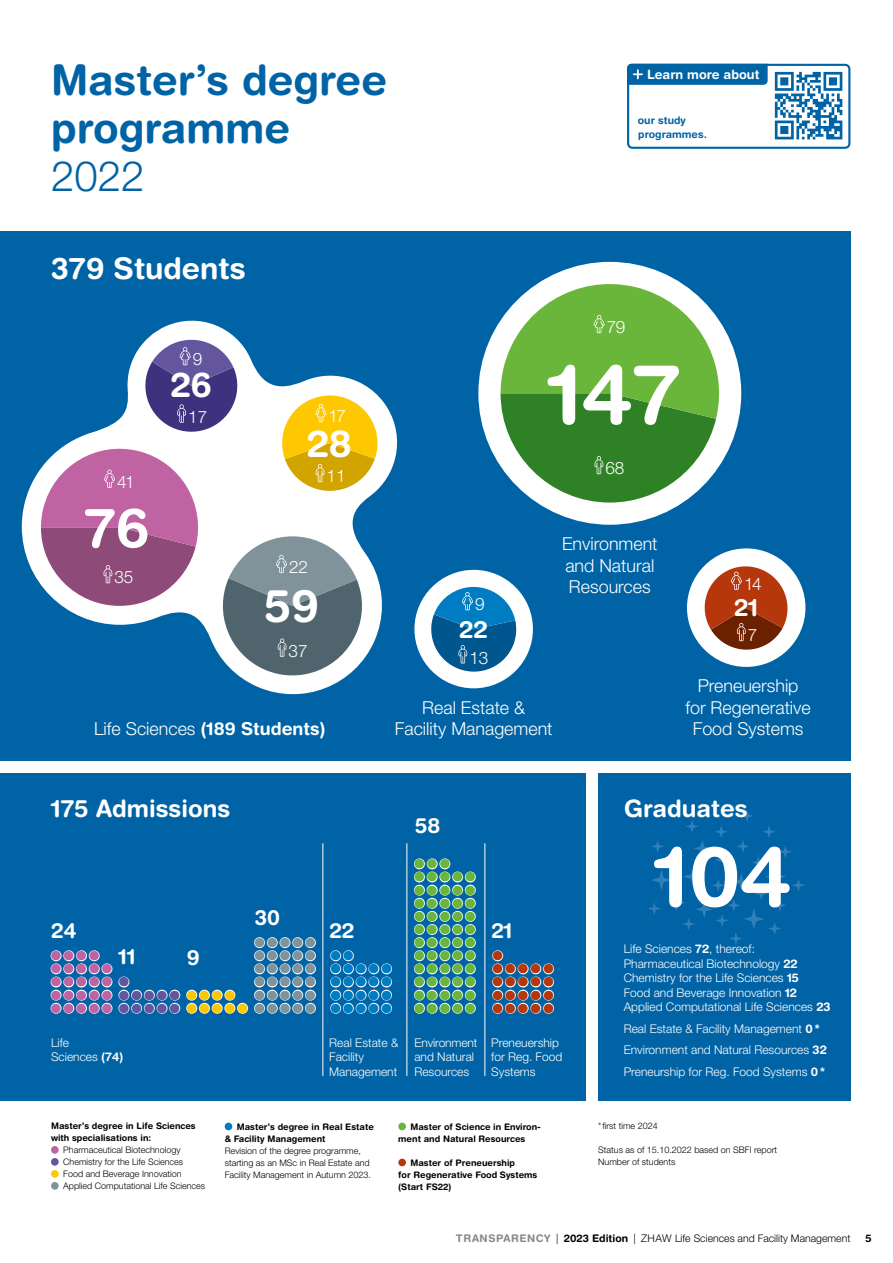
<style>
.page{position:relative;width:893px;height:1263px;background:#fff}
.page>*{position:absolute;margin:0;border:0;box-sizing:border-box;transform-origin:0 0}
._1_Titel{font:700 84px "Helvetica Rounded LT Std";color:#fff}
._2_Titel{font:700 83.25px "Helvetica Rounded LT Std";color:#fff}
._2_Titel-2{font:700 54.9px "Helvetica Rounded LT Std";color:#fff}
._2_Titel-3{font:700 45.3px "Helvetica Rounded LT Std";color:#fff}
._1_Titel-2{font:700 42px "Helvetica Rounded LT Std";color:#0063a5}
._2_Titel-4{font:300 42px "Helvetica Neue LT Std";color:#0063a5}
._2_Titel-5{font:700 37.5px "Helvetica Rounded LT Std";color:#fff}
._2_Titel-6{font:700 34.5px "Helvetica Rounded LT Std";color:#fff}
._2_Titel-7{font:700 30px "Helvetica Rounded LT Std";color:#fff}
._2_Titel-8{font:700 24px "Helvetica Rounded LT Std";color:#fff}
._1_Titel-3{font:700 21px "Helvetica Rounded LT Std";color:#fff}
._2_Titel-9{font:300 17.85px "Helvetica Neue LT Std";color:#fff}
._2_Titel-10{font:700 17.85px "Helvetica Rounded LT Std";color:#fff}
._2_Titel-11{font:300 17.1px "Helvetica Neue LT Std";color:#fff}
._2_Titel-12{font:700 12.75px "Helvetica Rounded LT Std";color:#fff}
._2_Titel-13{font:300 12px/14.4px "Helvetica Neue LT Std";color:#fff}
.t1{font:300 10.5px "Helvetica Neue LT Std";color:#000}
._2_Titel-14{font:700 10.5px "Helvetica Rounded LT Std";color:#0063a5}
.t2{font:700 10.5px "Helvetica Rounded LT Std";color:#000}
.Legende{font:300 9px/12px "Helvetica Neue LT Std";color:#000}
.Legende-2{font:700 9px/12px "Helvetica Rounded LT Std";color:#000}
.s1{font-family:"Helvetica Neue LT Std";font-weight:300}
.s2{font-family:"Helvetica Rounded LT Std";font-weight:700}
.s3{font-family:"Helvetica Rounded LT Std";font-weight:700;color:#878988}
</style>
<div class="page">
<div style="left:0;top:231px;width:850px;height:530px;background:#0063a5"></div>
<div style="left:0;top:773px;width:585px;height:328px;background:#0063a5"></div>
<div style="left:598px;top:773px;width:252px;height:328px;background:#0063a5"></div>
<svg style="left:22px;top:320px;width:376px;height:375px"></svg>
<div style="left:478px;top:262px;width:263px;height:263px;background:#fff;border-radius:50%"></div>
<div style="left:414px;top:570px;width:119px;height:118px;background:#fff;border-radius:50%"></div>
<div style="left:51px;top:1146px;width:8px;height:8px;background:#bf63a2;border-radius:50%"></div>
<div style="left:51px;top:1158px;width:8px;height:8px;background:#63559e;border-radius:50%"></div>
<div style="left:51px;top:1170px;width:8px;height:8px;background:#fec800;border-radius:50%"></div>
<div style="left:51px;top:1182px;width:8px;height:8px;background:#80939b;border-radius:50%"></div>
<div style="left:225px;top:1123px;width:7px;height:7px;background:#007cc3;border-radius:50%"></div>
<div style="left:398px;top:1123px;width:8px;height:7px;background:#6ab63b;border-radius:50%"></div>
<div style="left:398px;top:1159px;width:8px;height:7px;background:#b7370c;border-radius:50%"></div>
<hr style="left:407px;top:843px;width:1px;height:233px;background:#fff">
<svg style="left:648px;top:810px;width:157px;height:135px"></svg>
<hr style="left:323px;top:843px;width:1px;height:233px;background:#fff">
<hr style="left:485px;top:843px;width:1px;height:233px;background:#fff">
<svg style="left:426px;top:583px;width:91px;height:94px"></svg>
<svg style="left:41px;top:333px;width:342px;height:352px"></svg>
<svg style="left:501px;top:273px;width:229px;height:229px"></svg>
<div style="left:687px;top:548px;width:118px;height:119px;background:#fff;border-radius:50%"></div>
<svg style="left:703px;top:560px;width:90px;height:95px"></svg>
<div style="left:627px;top:64px;width:223px;height:85px;border:2px solid #0063a5;border-radius:4px"></div>
<svg style="left:627px;top:64px;width:141px;height:21px;background:#0566a7"></svg>
<svg style="left:774px;top:71px;width:69px;height:69px"></svg>
<svg style="left:775px;top:72px;width:67px;height:67px"></svg>
<p class="_1_Titel-2" style="left:51px;top:54px;width:337px">Master’s degree</p>
<p class="_1_Titel-2" style="left:51px;top:102px;width:241px">programme</p>
<p class="_2_Titel-4" style="left:51px;top:150px;width:95px">2022</p>
<p class="_2_Titel-12" style="left:647px;top:67px;width:114px">Learn more about</p>
<p class="_2_Titel-14" style="left:638px;top:114px;width:49px">our study</p>
<p class="_2_Titel-14" style="left:638px;top:128px;width:70px">programmes.</p>
<p class="_2_Titel-7" style="left:51px;top:250px;width:196px">379 Students</p>
<p class="_2_Titel-11" style="left:193px;top:349px;width:11px">9</p>
<p class="_2_Titel-11" style="left:117px;top:471px;width:19px">41</p>
<p class="_2_Titel-2" style="left:84px;top:494px;width:67px">76</p>
<p class="_2_Titel-11" style="left:114px;top:567px;width:21px">35</p>
<p class="_2_Titel-6" style="left:170px;top:364px;width:43px">26</p>
<p class="_2_Titel-11" style="left:188px;top:406px;width:21px">17</p>
<p class="_2_Titel-11" style="left:329px;top:406px;width:19px">17</p>
<p class="_2_Titel-5" style="left:307px;top:421px;width:47px">28</p>
<p class="_2_Titel-11" style="left:327px;top:466px;width:21px">11</p>
<p class="_2_Titel-11" style="left:289px;top:557px;width:20px">22</p>
<p class="_2_Titel-3" style="left:264px;top:579px;width:56px">59</p>
<p class="_2_Titel-11" style="left:289px;top:640px;width:21px">37</p>
<p class="_2_Titel-10" style="left:94px;top:718px;width:233px"><span class="s1">Life Sciences</span> (189 Students)</p>
<p class="_2_Titel-8" style="left:51px;top:793px;width:181px">175 Admissions</p>
<p class="_2_Titel-11" style="left:607px;top:317px;width:20px">79</p>
<p class="_2_Titel" style="left:548px;top:344px;width:134px">147</p>
<p class="_2_Titel-11" style="left:605px;top:458px;width:21px">68</p>
<p class="_2_Titel-11" style="left:475px;top:594px;width:11px">9</p>
<p class="_2_Titel-8" style="left:459px;top:615px;width:30px">22</p>
<p class="_2_Titel-11" style="left:469px;top:647px;width:21px">13</p>
<p class="_2_Titel-9" style="left:562px;top:533px;width:97px">Environment</p>
<p class="_2_Titel-9" style="left:565px;top:554px;width:90px">and Natural</p>
<p class="_2_Titel-9" style="left:569px;top:576px;width:83px">Resources</p>
<p class="_2_Titel-9" style="left:422px;top:696px;width:104px">Real Estate &amp;</p>
<p class="_2_Titel-9" style="left:395px;top:718px;width:159px">Facility Management</p>
<p class="_2_Titel-11" style="left:744px;top:573px;width:19px">14</p>
<p class="_2_Titel-11" style="left:748px;top:625px;width:11px">7</p>
<p class="_2_Titel-8" style="left:734px;top:593px;width:26px">21</p>
<p class="_2_Titel-9" style="left:698px;top:675px;width:102px">Preneuership</p>
<p class="_2_Titel-9" style="left:685px;top:696px;width:127px">for Regenerative</p>
<p class="_2_Titel-9" style="left:693px;top:718px;width:112px">Food Systems</p>
<p class="_1_Titel-3" style="left:415px;top:813px;width:27px">58</p>
<p class="_2_Titel-8" style="left:624px;top:793px;width:126px">Graduates</p>
<p class="_1_Titel-3" style="left:51px;top:917px;width:27px">24</p>
<p class="_1_Titel-3" style="left:118px;top:943px;width:19px">11</p>
<p class="_1_Titel-3" style="left:187px;top:944px;width:14px">9</p>
<p class="_2_Titel-13" style="left:51px;top:1035px;width:19px">Life</p>
<p class="_2_Titel-13" style="left:51px;top:1050px;width:74px">Sciences <span class="s2">(74)</span></p>
<p class="_1_Titel-3" style="left:255px;top:904px;width:27px">30</p>
<p class="_1_Titel-3" style="left:329px;top:917px;width:26px">22</p>
<p class="_1_Titel-3" style="left:491px;top:917px;width:23px">21</p>
<p class="_2_Titel-13" style="left:329px;top:1035px;width:71px">Real Estate &amp;<br>Facility<br>Management</p>
<p class="_2_Titel-13" style="left:491px;top:1035px;width:73px">Preneuership for Reg. Food<br>Systems</p>
<p class="_2_Titel-13" style="left:414px;top:1035px;width:65px">Environment</p>
<p class="_2_Titel-13" style="left:414px;top:1050px;width:61px">and Natural</p>
<p class="_2_Titel-13" style="left:414px;top:1064px;width:56px">Resources</p>
<p class="_1_Titel" style="left:655px;top:825px;width:138px">104</p>
<p class="_2_Titel-13" style="left:624px;top:942px;width:133px">Life Sciences <span class="s2">72</span>, thereof:</p>
<p class="_2_Titel-13" style="left:624px;top:956px;width:176px">Pharmaceutical Biotechnology <span class="s2">22</span></p>
<p class="_2_Titel-13" style="left:624px;top:970px;width:177px">Chemistry for the Life Sciences <span class="s2">15</span></p>
<p class="_2_Titel-13" style="left:624px;top:985px;width:175px">Food and Beverage Innovation <span class="s2">12</span></p>
<p class="_2_Titel-13" style="left:624px;top:999px;width:208px">Applied Computational Life Sciences <span class="s2">23</span></p>
<p class="_2_Titel-13" style="left:624px;top:1021px;width:198px">Real Estate &amp; Facility Management <span class="s2">0*</span></p>
<p class="_2_Titel-13" style="left:624px;top:1042px;width:205px">Environment and Natural Resources <span class="s2">32</span></p>
<p class="_2_Titel-13" style="left:624px;top:1064px;width:203px">Preneurship for Reg. Food Systems <span class="s2">0*</span></p>
<p class="Legende-2" style="left:51px;top:1120px;width:146px">Master’s degree in Life Sciences with specialisations in:</p>
<p class="Legende" style="left:63px;top:1144px;width:119px">Pharmaceutical Biotechnology</p>
<p class="Legende" style="left:63px;top:1156px;width:122px">Chemistry for the Life Sciences</p>
<p class="Legende" style="left:63px;top:1168px;width:120px">Food and Beverage Innovation</p>
<p class="Legende" style="left:63px;top:1180px;width:144px">Applied Computational Life Sciences</p>
<p class="Legende-2" style="left:225px;top:1120px;width:151px;text-indent:12px">Master’s degree in Real Estate &amp; Facility Management</p>
<p class="Legende" style="left:225px;top:1144px;width:148px">Revision of the degree programme, starting as an MSc in Real Estate and<br>Facility Management in Autumn 2023.</p>
<p class="Legende-2" style="left:398px;top:1120px;width:144px;text-indent:12px">Master of Science in Environ&shy;ment and Natural Resources</p>
<p class="Legende-2" style="left:398px;top:1156px;width:141px;text-indent:12px">Master of Preneuership<br>for Regenerative Food Systems</p>
<p class="Legende-2" style="left:398px;top:1180px;width:55px">(Start FS22)</p>
<p class="Legende" style="left:598px;top:1120px;width:61px">* first time 2024</p>
<p class="Legende" style="left:598px;top:1144px;width:181px">Status as of 15.10.2022 based on SBFI report</p>
<p class="Legende" style="left:598px;top:1156px;width:79px">Number of students</p>
<p class="t1" style="left:456px;top:1231px;width:396px"><span class="s3">TRANSPARENCY</span> | <span class="s2">2023 Edition</span> | ZHAW Life Sciences and Facility Management</p>
<p class="t2" style="left:865px;top:1231px;width:8px">5</p>
</div>
